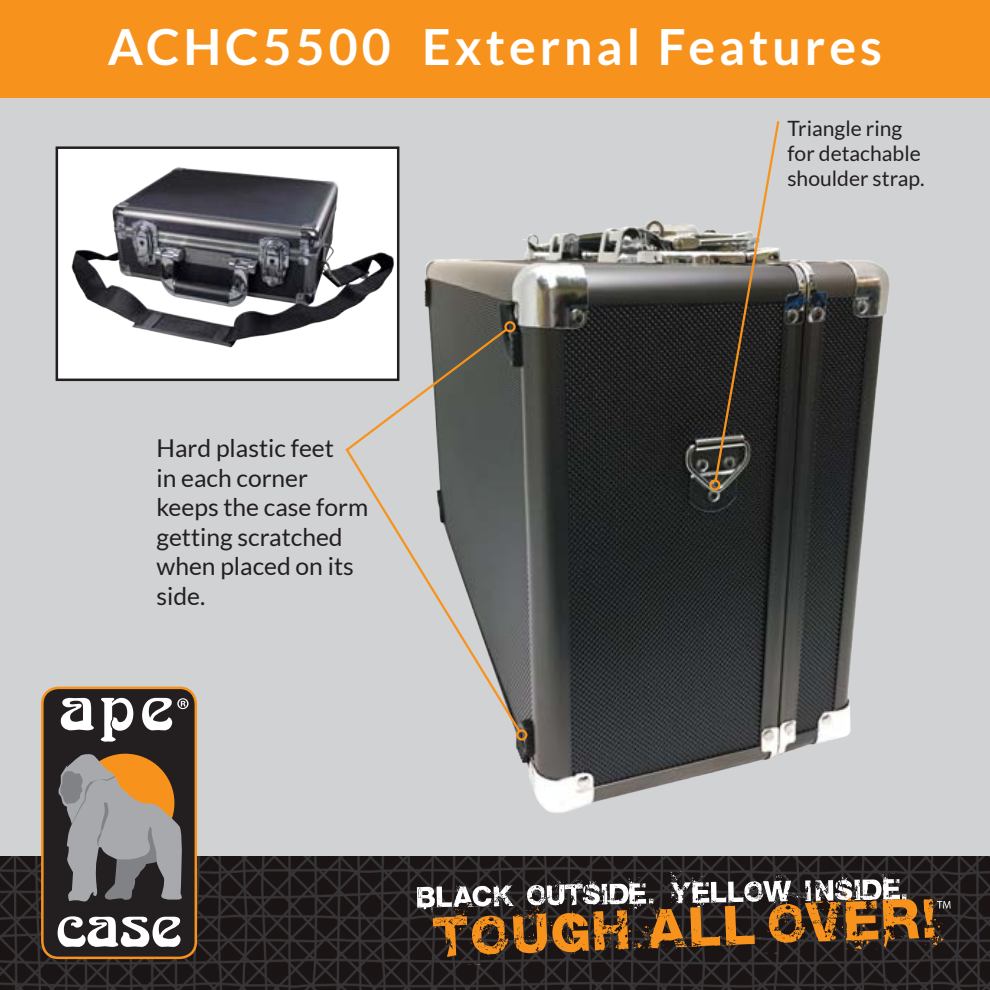
<style>
.page{position:relative;width:990px;height:990px;background:#fff}
.page>*{position:absolute;margin:0;border:0;box-sizing:border-box;transform-origin:0 0}
.t1{font:700 50px "Lato";letter-spacing:.08em;color:#fff}
.t2{font:24.5px/29.5px "Lato";color:#231f20}
.t3{font:21px/25.2px "Lato";color:#231f20}
</style>
<div class="page">
<div style="left:0;top:27px;width:990px;height:932px;background:#d1d2d4"></div>
<div style="left:0;top:0;width:990px;height:98px;background:#f7931d"></div>
<img style="left:0;top:857px;width:990px;height:133px">
<svg style="left:417px;top:871px;width:534px;height:94px;background:#5f4935"></svg>
<div style="left:42px;top:688px;width:154px;height:270px;background:#231f20;border-radius:15px"></div>
<svg style="left:61px;top:698px;width:33px;height:32px"></svg>
<svg style="left:101px;top:698px;width:32px;height:44px"></svg>
<svg style="left:58px;top:916px;width:123px;height:31px"></svg>
<svg style="left:58px;top:753px;width:124px;height:149px"></svg>
<svg style="left:142px;top:698px;width:47px;height:32px"></svg>
<div style="left:41px;top:687px;width:156px;height:272px;border:2px solid #f7931d;border-radius:16px"></div>
<img style="left:59px;top:149px;width:337px;height:229px">
<div style="left:56px;top:146px;width:343px;height:235px;border:2px solid #231f20"></div>
<img style="left:424px;top:220px;width:466px;height:593px">
<svg style="left:347px;top:446px;width:176px;height:288px"></svg>
<div style="left:516px;top:729px;width:11px;height:12px;border:2px solid #f7931d;border-radius:50%"></div>
<svg style="left:344px;top:326px;width:166px;height:127px"></svg>
<div style="left:504px;top:321px;width:12px;height:11px;border:2px solid #f7931d;border-radius:50%"></div>
<svg style="left:707px;top:121px;width:74px;height:372px"></svg>
<h1 class="t1" style="left:108px;top:18px;width:776px">ACHC5500 External Features</h1>
<p class="t2" style="left:156px;top:434px;width:213px">Hard plastic feet<br>in each corner keeps the case form getting scratched when placed on its side.</p>
<p class="t3" style="left:788px;top:115px;width:139px">Triangle ring for detachable shoulder strap.</p>
</div>
